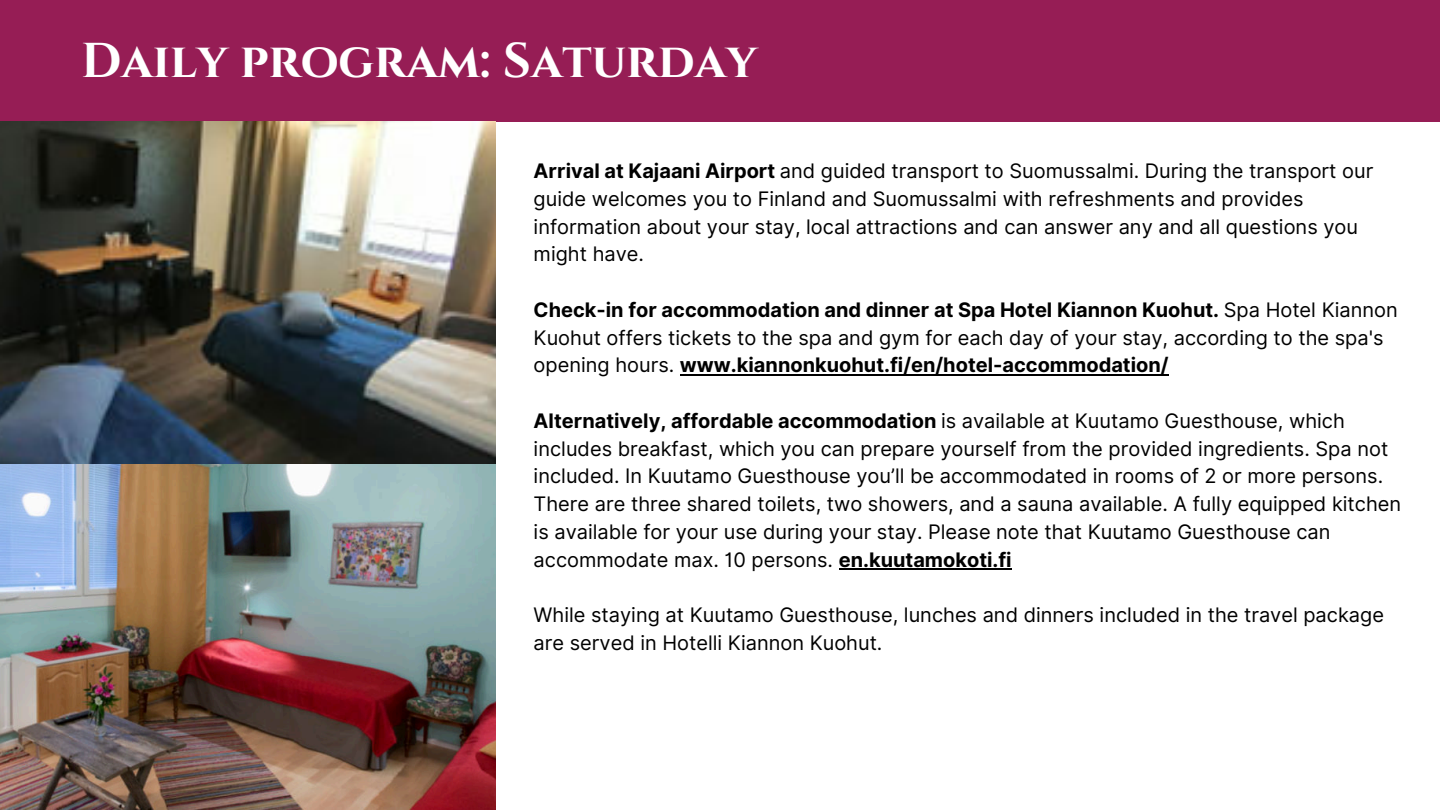
<style>
.page{position:relative;width:1440px;height:810px;background:#fff}
.page>*{position:absolute;margin:0;border:0;box-sizing:border-box;transform-origin:0 0}
.t1{font:700 48.8px "Cinzel";color:#fff}
.t2{font:20px/27.8px "Inter";color:#000}
.t3{font:700 20px/27.8px "Inter";color:#000}
.s1{font-weight:700}
.s2{font-weight:400}
</style>
<div class="page">
<div style="left:0;top:0;width:1440px;height:122px;background:#961d55"></div>
<img style="left:0;top:122px;width:496px;height:688px">
<hr style="left:680px;top:374px;width:489px;height:1px;background:#000">
<hr style="left:839px;top:568px;width:173px;height:2px;background:#000">
<h1 class="t1" style="left:81px;top:31px;width:678px">Daily program: Saturday</h1>
<p class="t2" style="left:534px;top:157px;width:841px"><span class="s1">Arrival at Kajaani Airport</span> and guided transport to Suomussalmi. During the transport our guide welcomes you to Finland and Suomussalmi with refreshments and provides information about your stay, local attractions and can answer any and all questions you might have.</p>
<p class="t3" style="left:534px;top:296px;width:866px">Check-in for accommodation and dinner at Spa Hotel Kiannon Kuohut. <span class="s2">Spa Hotel Kiannon<br>Kuohut offers tickets to the spa and gym for each day of your stay, according to the spa's opening hours.</span> www.kiannonkuohut.fi/en/hotel-accommodation/</p>
<p class="t2" style="left:534px;top:407px;width:869px"><span class="s1">Alternatively, affordable accommodation</span> is available at Kuutamo Guesthouse, which includes breakfast, which you can prepare yourself from the provided ingredients. Spa not included. In Kuutamo Guesthouse you’ll be accommodated in rooms of 2 or more persons.<br>There are three shared toilets, two showers, and a sauna available. A fully equipped kitchen is available for your use during your stay. Please note that Kuutamo Guesthouse can accommodate max. 10 persons. <span class="s1">en.kuutamokoti.fi</span></p>
<p class="t2" style="left:534px;top:601px;width:852px">While staying at Kuutamo Guesthouse, lunches and dinners included in the travel package are served in Hotelli Kiannon Kuohut.</p>
</div>
